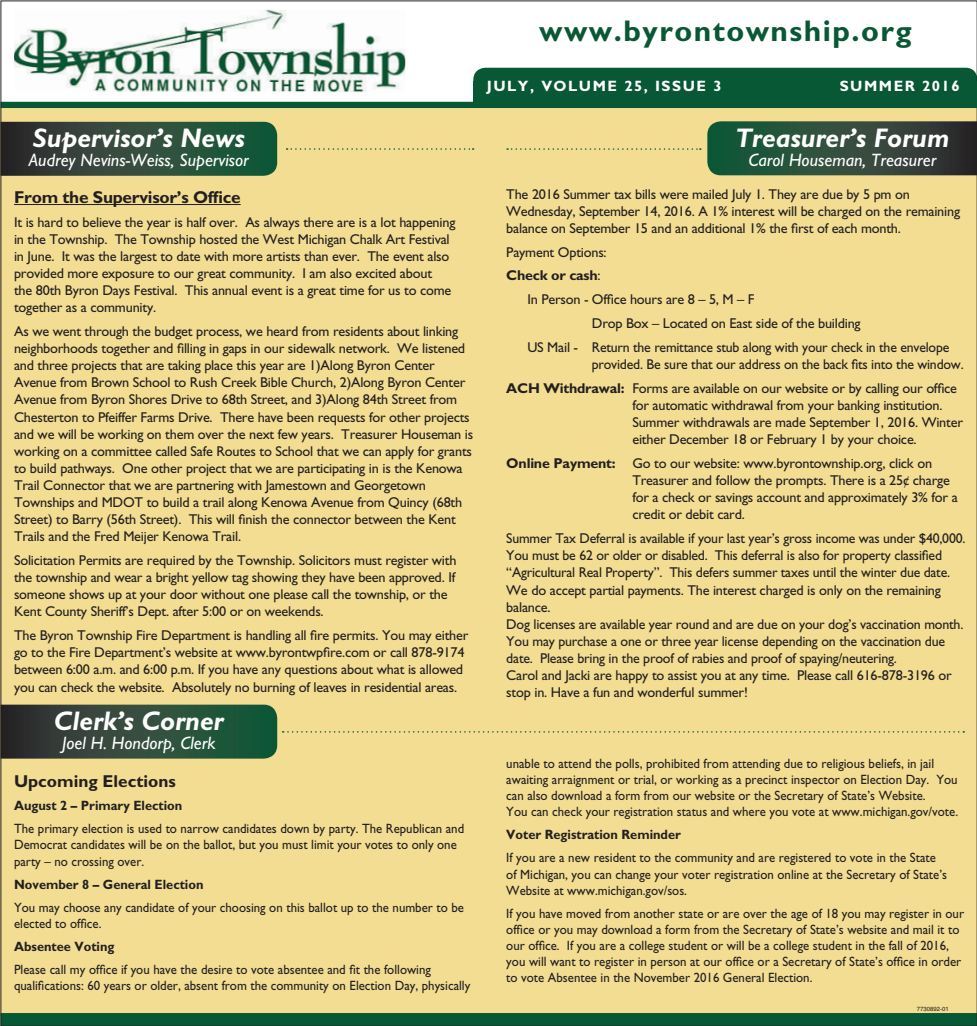
<style>
.page{position:relative;width:977px;height:1026px;background:#fff}
.page>*{position:absolute;margin:0;border:0;box-sizing:border-box;transform-origin:0 0}
.t1{font:700 30px "Gill Sans Std";letter-spacing:.05em;color:#085735}
.t2{font:italic 700 27px "Gill Sans Std";color:#fff}
.t3{font:italic 18px "Gill Sans Std";color:#fff}
.t4{font:700 17.25px "Gill Sans Std";letter-spacing:-.015em;color:#231f20}
.t5{font:700 15px "Gill Sans Std";letter-spacing:.1em;color:#fff}
.t6{font:14.25px/17.1px "Gill Sans Std";letter-spacing:-.015em;color:#231f20}
.t7{font:700 14.25px "Gill Sans Std";letter-spacing:-.015em;color:#231f20}
.t8{font:13.5px/16.2px "Gill Sans Std";color:#231f20;scale:.95 1}
.t9{font:700 13.5px "Gill Sans Std";color:#231f20;scale:.95 1}
.t10{font:6px "Helvetica";color:#231f20}
.s1{font-weight:400}
.s2{font-weight:700}
</style>
<div class="page">
<div style="left:3px;top:68px;width:971px;height:956px;background:#f2dd92"></div>
<img style="left:14px;top:10px;width:391px;height:83px">
<div style="left:473px;top:82px;width:503px;height:26px;background:#085735"></div>
<hr style="left:14px;top:204px;width:227px;height:1px;background:#231f20">
<svg style="left:1px;top:122px;width:276px;height:54px;background:#2b4839"></svg>
<svg style="left:286px;top:148px;width:187px;height:2px"></svg>
<svg style="left:707px;top:121px;width:269px;height:54px;background:#2c4a39"></svg>
<svg style="left:507px;top:148px;width:193px;height:2px"></svg>
<svg style="left:1px;top:705px;width:963px;height:54px;background:#b8b278"></svg>
<h2 class="t2" style="left:33px;top:122px;width:214px">Supervisor’s News</h2>
<p class="t3" style="left:29px;top:150px;width:221px">Audrey Nevins-Weiss, Supervisor</p>
<p class="t4" style="left:14px;top:187px;width:228px">From the Supervisor’s Office</p>
<p class="t6" style="left:14px;top:213px;width:443px">It is hard to believe the year is half over. As always there are is a lot happening in the Township. The Township hosted the West Michigan Chalk Art Festival in June. It was the largest to date with more artists than ever. The event also provided more exposure to our great community. I am also excited about<br>the 80th Byron Days Festival. This annual event is a great time for us to come together as a community.</p>
<p class="t6" style="left:14px;top:323px;width:461px">As we went through the budget process, we heard from residents about linking neighborhoods together and filling in gaps in our sidewalk network. We listened and three projects that are taking place this year are 1)Along Byron Center Avenue from Brown School to Rush Creek Bible Church, 2)Along Byron Center Avenue from Byron Shores Drive to 68th Street, and 3)Along 84th Street from Chesterton to Pfeiffer Farms Drive. There have been requests for other projects and we will be working on them over the next few years. Treasurer Houseman is working on a committee called Safe Routes to School that we can apply for grants to build pathways. One other project that we are participating in is the Kenowa Trail Connector that we are partnering with Jamestown and Georgetown Townships and MDOT to build a trail along Kenowa Avenue from Quincy (68th Street) to Barry (56th Street). This will finish the connector between the Kent Trails and the Fred Meijer Kenowa Trail.</p>
<p class="t6" style="left:14px;top:552px;width:444px">Solicitation Permits are required by the Township. Solicitors must register with the township and wear a bright yellow tag showing they have been approved. If someone shows up at your door without one please call the township, or the Kent County Sheriff’s Dept. after 5:00 or on weekends.</p>
<p class="t6" style="left:14px;top:627px;width:456px">The Byron Township Fire Department is handling all fire permits. You may either go to the Fire Department’s website at www.byrontwpfire.com or call 878-9174 between 6:00 a.m. and 6:00 p.m. If you have any questions about what is allowed you can check the website. Absolutely no burning of leaves in residential areas.</p>
<h2 class="t2" style="left:54px;top:704px;width:171px">Clerk’s Corner</h2>
<p class="t3" style="left:62px;top:732px;width:155px">Joel H. Hondorp, Clerk</p>
<p class="t4" style="left:14px;top:771px;width:163px">Upcoming Elections</p>
<p class="t9" style="left:14px;top:798px;width:179px">August 2 – Primary Election</p>
<p class="t8" style="left:14px;top:820px;width:475px">The primary election is used to narrow candidates down by party. The Republican and<br>Democrat candidates will be on the ballot, but you must limit your votes to only one party – no crossing over.</p>
<p class="t9" style="left:14px;top:876px;width:201px">November 8 – General Election</p>
<p class="t8" style="left:14px;top:899px;width:475px">You may choose any candidate of your choosing on this ballot up to the number to be elected to office.</p>
<p class="t9" style="left:14px;top:938px;width:107px">Absentee Voting</p>
<p class="t8" style="left:14px;top:961px;width:482px">Please call my office if you have the desire to vote absentee and fit the following qualifications: 60 years or older, absent from the community on Election Day, physically</p>
<h1 class="t1" style="left:539px;top:13px;width:374px">www.byrontownship.org</h1>
<p class="t5" style="left:487px;top:77px;width:236px">JULY, VOLUME 25, ISSUE 3</p>
<p class="t5" style="left:839px;top:77px;width:121px">SUMMER 2016</p>
<h2 class="t2" style="left:735px;top:122px;width:215px">Treasurer’s Forum</h2>
<p class="t3" style="left:748px;top:149px;width:189px">Carol Houseman, Treasurer</p>
<p class="t6" style="left:506px;top:185px;width:455px">The 2016 Summer tax bills were mailed July 1. They are due by 5 pm on<br>Wednesday, September 14, 2016. A 1% interest will be charged on the remaining balance on September 15 and an additional 1% the first of each month.</p>
<p class="t6" style="left:506px;top:243px;width:102px">Payment Options:</p>
<p class="t7" style="left:506px;top:267px;width:96px">Check or cash<span class="s1">:</span></p>
<p class="t6" style="left:527px;top:291px;width:229px">In Person - Office hours are 8 – 5, M – F</p>
<p class="t6" style="left:591px;top:315px;width:270px">Drop Box – Located on East side of the building</p>
<p class="t6" style="left:527px;top:339px;width:423px">US Mail - Return the remittance stub along with your check in the envelope</p>
<p class="t6" style="left:506px;top:352px;width:459px;line-height:23.9px;text-indent:86px">provided. Be sure that our address on the back fits into the window.<br><span class="s2">ACH Withdrawal:</span> Forms are available on our website or by calling our office</p>
<p class="t6" style="left:632px;top:397px;width:332px">for automatic withdrawal from your banking institution.<br>Summer withdrawals are made September 1, 2016. Winter either December 18 or February 1 by your choice.</p>
<p class="t6" style="left:632px;top:455px;width:327px;text-indent:-126px"><span class="s2">Online Payment:</span> Go to our website: www.byrontownship.org, click on Treasurer and follow the prompts. There is a 25¢ charge for a check or savings account and approximately 3% for a credit or debit card.</p>
<p class="t6" style="left:506px;top:530px;width:460px">Summer Tax Deferral is available if your last year’s gross income was under $40,000.<br>You must be 62 or older or disabled. This deferral is also for property classified “Agricultural Real Property”. This defers summer taxes until the winter due date.<br>We do accept partial payments. The interest charged is only on the remaining balance.<br>Dog licenses are available year round and are due on your dog’s vaccination month.<br>You may purchase a one or three year license depending on the vaccination due date. Please bring in the proof of rabies and proof of spaying/neutering.<br>Carol and Jacki are happy to assist you at any time. Please call 616-878-3196 or stop in. Have a fun and wonderful summer!</p>
<p class="t8" style="left:506px;top:755px;width:477px">unable to attend the polls, prohibited from attending due to religious beliefs, in jail awaiting arraignment or trial, or working as a precinct inspector on Election Day. You can also download a form from our website or the Secretary of State’s Website.<br>You can check your registration status and where you vote at www.michigan.gov/vote.</p>
<p class="t9" style="left:506px;top:827px;width:185px">Voter Registration Reminder</p>
<p class="t8" style="left:506px;top:850px;width:465px">If you are a new resident to the community and are registered to vote in the State of Michigan, you can change your voter registration online at the Secretary of State’s<br>Website at www.michigan.gov/sos.</p>
<p class="t8" style="left:506px;top:905px;width:483px">If you have moved from another state or are over the age of 18 you may register in our office or you may download a form from the Secretary of State’s website and mail it to our office. If you are a college student or will be a college student in the fall of 2016, you will want to register in person at our office or a Secretary of State’s office in order to vote Absentee in the November 2016 General Election.</p>
<p class="t10" style="left:916px;top:1005px;width:34px">7730892-01</p>
</div>
